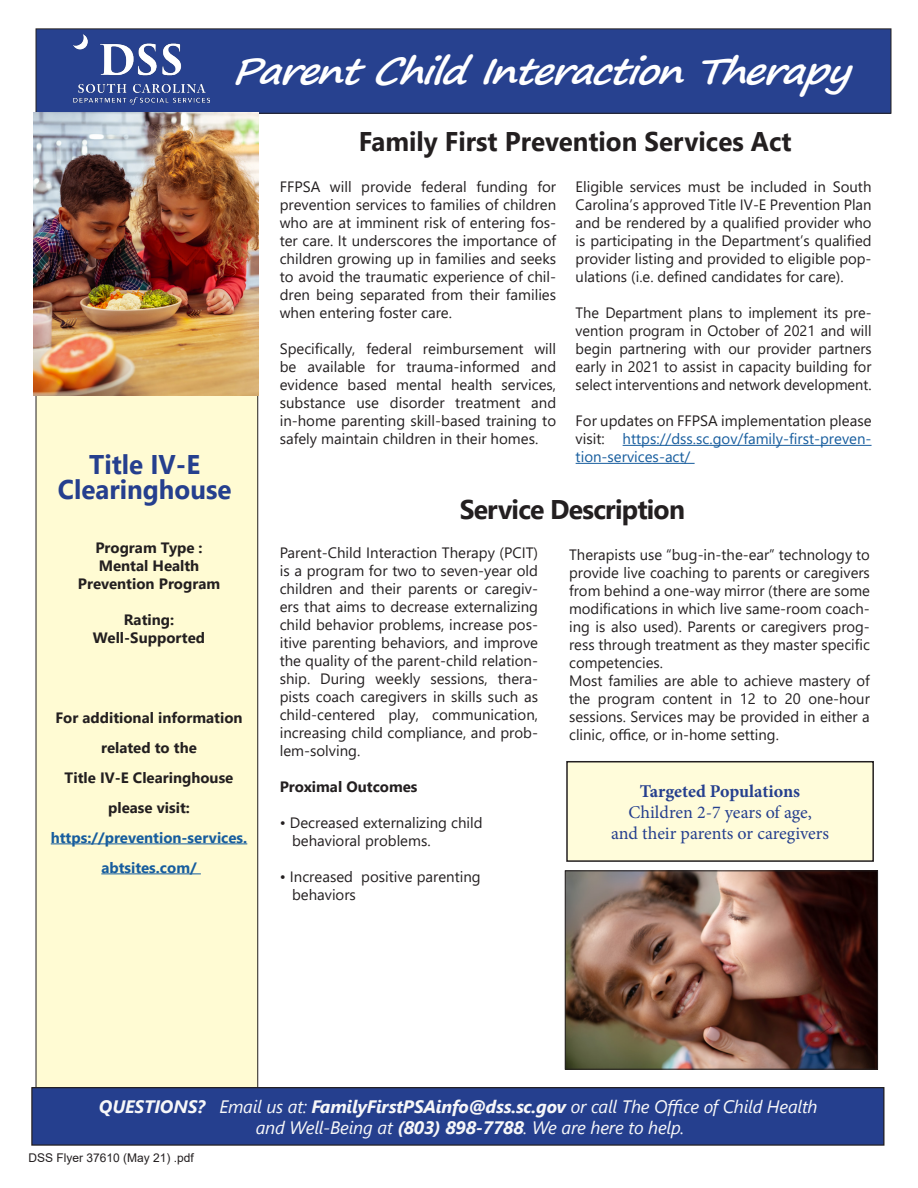
<style>
.page{position:relative;width:918px;height:1188px;background:#fff}
.page>*{position:absolute;margin:0;border:0;box-sizing:border-box;transform-origin:0 0}
.t1{font:italic 700 36px "Segoe Print";color:#fff;scale:1.1 1}
.t2{font:700 27px "Segoe UI";color:#231f20;scale:.96 1}
.t3{font:700 27px/25.5px "Segoe UI";color:#253f8e;text-align:center;scale:.96 1}
.t4{font:700 27px "Segoe UI";letter-spacing:-.03em;color:#231f20}
.t5{font:italic 700 18px "Segoe UI";letter-spacing:-.01em;color:#f7f7f8}
.t6{font:18px/21px "Minion Pro";letter-spacing:-.005em;color:#253f8e;text-align:center}
.t7{font:italic 18px "Segoe UI";letter-spacing:-.01em;color:#f7f7f8}
.t8{font:700 18px "Minion Pro";letter-spacing:-.005em;color:#253f8e}
.t9{font:15px/18px "Segoe UI";color:#231f20;text-align:justify}
.t10{font:700 15px/30px "Segoe UI";color:#231f20;text-align:center}
.t11{font:15px/18px "Segoe UI";color:#175d9e;text-align:justify}
.t12{font:700 15px/30px "Segoe UI";color:#175d9e;text-align:center}
.t13{font:12px "Arial";color:#231f20}
.s1{color:#231f20}
.s2{font-weight:400}
.s3{font-weight:700}
</style>
<div class="page">
<div style="left:36px;top:29px;width:855px;height:84px;background:#253f8e"></div>
<div style="left:36px;top:28px;width:855px;height:86px;border:1px solid #231f20"></div>
<div style="left:36px;top:113px;width:222px;height:975px;background:#fffbd3"></div>
<div style="left:32px;top:1088px;width:852px;height:57px;background:#253f8e"></div>
<div style="left:31px;top:1087px;width:853px;height:59px;border:1px solid #231f20"></div>
<img style="left:73px;top:35px;width:137px;height:69px">
<hr style="left:623px;top:445px;width:249px;height:1px;background:#175d9e">
<hr style="left:576px;top:463px;width:119px;height:1px;background:#175d9e">
<hr style="left:51px;top:843px;width:196px;height:1px;background:#175d9e">
<hr style="left:101px;top:873px;width:100px;height:1px;background:#175d9e">
<img style="left:567px;top:872px;width:309px;height:196px">
<div style="left:565px;top:870px;width:313px;height:200px;border:1px solid #231f20"></div>
<div style="left:567px;top:762px;width:306px;height:99px;background:#fffcda"></div>
<div style="left:566px;top:761px;width:308px;height:101px;border:2px solid #231f20"></div>
<img style="left:33px;top:112px;width:225px;height:283px">
<p class="t1" style="left:232px;top:38px;width:580px">ParentChildInteractionTherapy</p>
<p class="t3" style="left:58px;top:449px;width:182px">Title IV-E<br>Clearinghouse</p>
<p class="t10" style="left:95px;top:532px;width:109px">Program Type :</p>
<p class="t10" style="left:99px;top:550px;width:102px">Mental Health</p>
<p class="t10" style="left:78px;top:568px;width:144px">Prevention Program</p>
<p class="t10" style="left:124px;top:604px;width:52px">Rating:</p>
<p class="t10" style="left:93px;top:622px;width:114px">Well-Supported</p>
<p class="t10" style="left:55px;top:701px;width:189px">For additional information related to the<br>Title IV-E Clearinghouse please visit:</p>
<p class="t12" style="left:51px;top:821px;width:198px">https://prevention-services. abtsites.com/</p>
<p class="t2" style="left:359px;top:116px;width:453px">Family First Prevention Services Act</p>
<p class="t9" style="left:280px;top:177px;width:278px">FFPSA will provide federal funding for prevention services to families of children who are at imminent risk of entering fos&shy;ter care. It underscores the importance of children growing up in families and seeks to avoid the traumatic experience of chil&shy;dren being separated from their families when entering foster care.</p>
<p class="t9" style="left:280px;top:339px;width:278px">Specifically, federal reimbursement will be available for trauma-informed and evidence based mental health services, substance use disorder treatment and in-home parenting skill-based training to safely maintain children in their homes.</p>
<p class="t9" style="left:576px;top:176px;width:297px">Eligible services must be included in South Carolina’s approved Title IV-E Prevention Plan and be rendered by a qualified provider who is participating in the Department’s qualified provider listing and provided to eligible pop&shy;ulations (i.e. defined candidates for care).</p>
<p class="t9" style="left:576px;top:302px;width:298px">The Department plans to implement its pre&shy;vention program in October of 2021 and will begin partnering with our provider partners early in 2021 to assist in capacity building for select interventions and network development.</p>
<p class="t11" style="left:576px;top:410px;width:297px"><span class="s1">For updates on FFPSA implementation please visit:</span> https://dss.sc.gov/family-first-preven&shy;tion-services-act/</p>
<p class="t4" style="left:460px;top:484px;width:227px">Service Description</p>
<p class="t9" style="left:280px;top:542px;width:260px">Parent-Child Interaction Therapy (PCIT) is a program for two to seven-year old children and their parents or caregiv&shy;ers that aims to decrease externalizing child behavior problems, increase pos&shy;itive parenting behaviors, and improve the quality of the parent-child relation&shy;ship. During weekly sessions, thera&shy;pists coach caregivers in skills such as child-centered play, communication, increasing child compliance, and prob&shy;lem-solving.</p>
<p class="t10" style="left:280px;top:770px;width:139px">Proximal Outcomes</p>
<p class="t9" style="left:292px;top:812px;width:192px;text-indent:-12px">• Decreased externalizing child behavioral problems.</p>
<p class="t9" style="left:280px;top:866px;width:203px">• Increased positive parenting</p>
<p class="t9" style="left:292px;top:884px;width:65px">behaviors</p>
<p class="t9" style="left:569px;top:544px;width:302px">Therapists use “bug-in-the-ear” technology to provide live coaching to parents or caregivers from behind a one-way mirror (there are some modifications in which live same-room coach&shy;ing is also used). Parents or caregivers prog&shy;ress through treatment as they master specific competencies.</p>
<p class="t9" style="left:569px;top:670px;width:302px">Most families are able to achieve mastery of the program content in 12 to 20 one-hour sessions. Services may be provided in either a clinic, office, or in-home setting.</p>
<p class="t8" style="left:640px;top:778px;width:162px">Targeted Populations</p>
<p class="t6" style="left:611px;top:801px;width:219px">Children 2-7 years of age,<br>and their parents or caregivers</p>
<p class="t5" style="left:99px;top:1089px;width:720px">QUESTIONS? <span class="s2">Email us at:</span> FamilyFirstPSAinfo@dss.sc.gov <span class="s2">or call The Office of Child Health</span></p>
<p class="t7" style="left:256px;top:1110px;width:430px">and Well-Being at <span class="s3">(803) 898-7788</span>. We are here to help.</p>
<p class="t13" style="left:28px;top:1150px;width:167px">DSS Flyer 37610 (May 21) .pdf</p>
</div>
